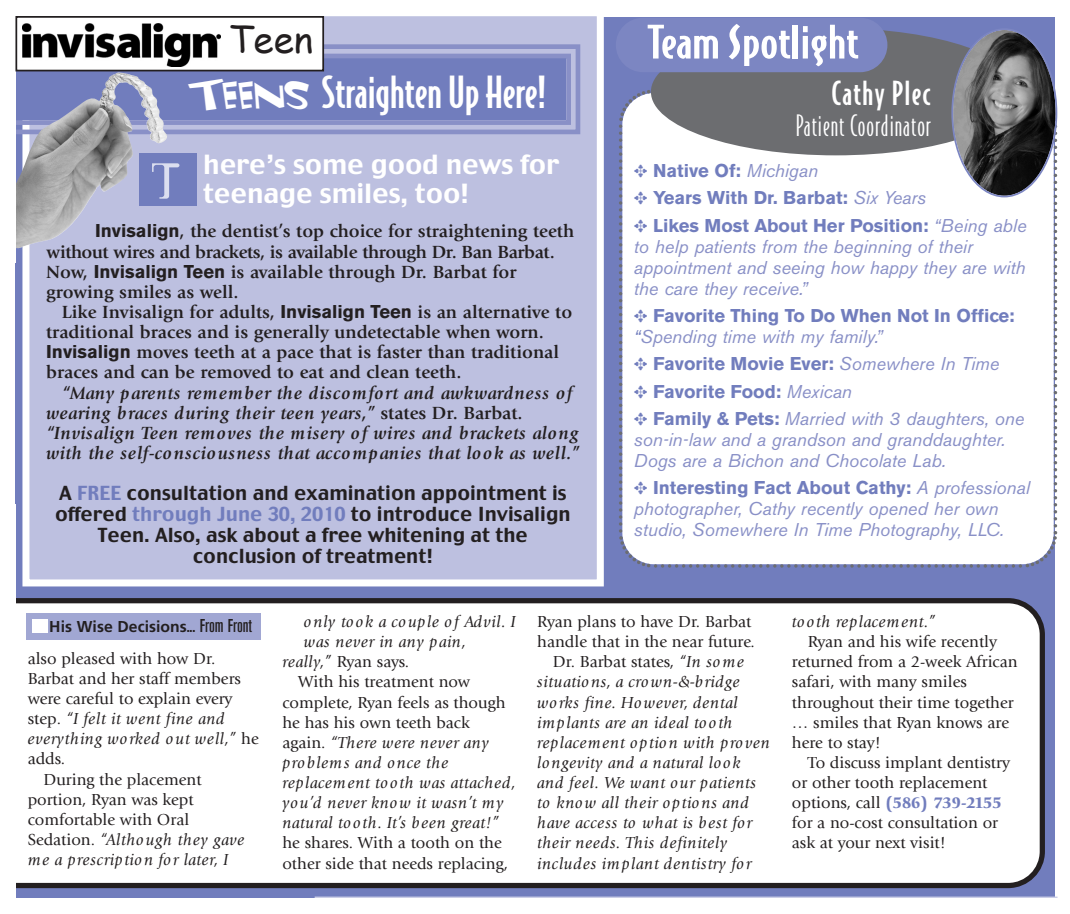
<style>
.page{position:relative;width:1070px;height:914px;background:#fff}
.page>*{position:absolute;margin:0;border:0;box-sizing:border-box;transform-origin:0 0}
.t1{font:49.7px "Dead History Roman";color:#dbdeef;scale:1.06 1}
.t2{font:43.75px "Bodega Sans Medium Oldstyle";color:#fff;scale:1.19 1}
.t3{font:500 42px "Bodega Sans";color:#fff}
.t4{font:36.75px "Comic Sans MS";color:#231f20}
.t5{font:500 31.5px "Bodega Sans";letter-spacing:.04em;color:#fff}
.t6{font:300 28px "Bodega Sans";letter-spacing:.035em;color:#fff}
.t7{font:26.25px/29.8px "Charcoal";letter-spacing:-.005em;color:#fff}
.t8{font:19.25px/21px "Charcoal";color:#231f20;text-align:center}
.t9{font:700 18.38px/20.1px "Giovanni";color:#231f20}
.t10{font:italic 18.38px/21px "Akzidenz Grotesk BE";color:#8990c7}
.t11{font:italic 700 18.38px/20.1px "Giovanni";letter-spacing:.055em;color:#231f20}
.t12{font:700 18.38px/27.3px "Akzidenz Grotesk BE";color:#717dbd}
.t13{font:16.62px/20.1px "Giovanni";color:#231f20}
.t14{font:italic 16.62px "Giovanni";letter-spacing:.055em;color:#231f20}
.t15{font:italic 16.62px "Giovanni";letter-spacing:.035em;color:#231f20}
.t16{font:italic 16.62px "Giovanni";letter-spacing:.03em;color:#231f20}
.t17{font:italic 16.62px "Giovanni";letter-spacing:.02em;color:#231f20}
.t18{font:16.62px "Giovanni";letter-spacing:-.02em;color:#231f20}
.t19{font:700 15.75px "Frutiger";color:#231f20}
.s1{font-family:"Funhouse";font-weight:400;font-size:38.5px}
.s2{font-family:"Akzidenz Grotesk BE"}
.s3{font-style:normal}
.s4{color:#717dbd}
.s5{font-weight:400;font-style:italic;color:#8990c7}
.s6{font-weight:400;font-style:italic}
.s7{font-weight:700;font-style:normal;color:#717dbd}
.s8{font-family:"Akzidenz Grotesk BE";font-stretch:condensed}
.s9{font-family:"Akzidenz Grotesk BE";font-weight:500;font-stretch:condensed;font-size:18.38px}
.s10{font-style:italic}
.s11{font-weight:900;color:#717dbd}
</style>
<div class="page">
<div style="left:15px;top:17px;width:1040px;height:882px;background:#717dbd"></div>
<hr style="left:315px;top:896px;width:742px;height:2px;background:#cbcee7">
<div style="left:0;top:898px;width:1069px;height:16px;background:#fff"></div>
<div style="left:29px;top:16px;width:568px;height:563px;background:#bdc0e0"></div>
<div style="left:22px;top:9px;width:582px;height:577px;border:7px solid #fff"></div>
<div style="left:616px;top:18px;width:271px;height:54px;background:#7c86c2;border-radius:27px"></div>
<svg style="left:619px;top:29px;width:439px;height:539px;background:#dadbe0"></svg>
<svg style="left:15px;top:44px;width:565px;height:90px"></svg>
<svg style="left:15px;top:54px;width:556px;height:71px;background:#747fbd"></svg>
<div style="left:16px;top:17px;width:307px;height:54px;background:#fff"></div>
<img style="left:23px;top:23px;width:198px;height:43px">
<div style="left:15px;top:16px;width:309px;height:55px;border:2px solid #231f20"></div>
<img style="left:16px;top:72px;width:152px;height:176px">
<div style="left:139px;top:153px;width:57px;height:52px;background:#717dbd"></div>
<div style="left:16px;top:598px;width:1028px;height:290px;background:#fff"></div>
<div style="left:0;top:504px;width:16px;height:410px;background:#fff"></div>
<div style="left:26px;top:613px;width:234px;height:26px;background:#a1a7d3"></div>
<div style="left:32px;top:619px;width:16px;height:14px;background:#fff"></div>
<h3 class="t4" style="left:228px;top:13px;width:86px">Teen</h3>
<h3 class="t3" style="left:185px;top:69px;width:362px"><span class="s1">Teens</span> Straighten Up Here!</h3>
<h3 class="t7" style="left:203px;top:151px;width:357px">here’s some good news for teenage smiles, too!</h3>
<p class="t9" style="left:46px;top:223px;width:529px;text-indent:49px"><span class="s2">Invisalign</span>, the dentist’s top choice for straightening teeth without wires and brackets, is available through Dr. Ban Barbat.<br>Now, <span class="s2">Invisalign Teen</span> is available through Dr. Barbat for growing smiles as well.</p>
<p class="t9" style="left:46px;top:303px;width:527px;text-indent:16px">Like Invisalign for adults, <span class="s2">Invisalign Teen</span> is an alternative to traditional braces and is generally undetectable when worn.<br><span class="s2">Invisalign</span> moves teeth at a pace that is faster than traditional braces and can be removed to eat and clean teeth.</p>
<p class="t11" style="left:46px;top:384px;width:535px;text-indent:16px">“Many parents remember the discomfort and awkwardness of wearing braces during their teen years,” <span class="s3">states Dr. Barbat. </span>“Invisalign Teen removes the misery of wires and brackets along with the self-consciousness that accompanies that look as well.”</p>
<p class="t8" style="left:55px;top:484px;width:517px">A <span class="s4">FREE</span> consultation and examination appointment is offered <span class="s4">through June 30, 2010</span> to introduce Invisalign Teen. Also, ask about a free whitening at the conclusion of treatment!</p>
<h1 class="t1" style="left:152px;top:152px;width:28px">T</h1>
<h2 class="t2" style="left:647px;top:18px;width:179px">Team Spotlight</h2>
<h3 class="t5" style="left:831px;top:75px;width:101px">Cathy Plec</h3>
<h3 class="t6" style="left:795px;top:110px;width:136px">Patient Coordinator</h3>
<p class="t12" style="left:634px;top:158px;width:394px">✥ Native Of: <span class="s5">Michigan<br></span>✥ Years With Dr. Barbat: <span class="s5">Six Years<br></span>✥ Likes Most About Her Position: <span class="s5">“Being able</span></p>
<p class="t10" style="left:634px;top:238px;width:393px">to help patients from the beginning of their appointment and seeing how happy they are with the care they receive.”</p>
<p class="t12" style="left:634px;top:306px;width:382px;line-height:21px">✥ Favorite Thing To Do When Not In Office: <span class="s6">“</span><span class="s5">Spending time with my family.”</span></p>
<p class="t10" style="left:634px;top:352px;width:392px;line-height:27.3px"><span class="s4">✥</span> <span class="s7">Favorite Movie Ever:</span> Somewhere In Time<br><span class="s4">✥</span> <span class="s7">Favorite Food:</span> Mexican<br><span class="s4">✥</span> <span class="s7">Family &amp; Pets:</span> Married with 3 daughters, one</p>
<p class="t10" style="left:634px;top:431px;width:373px">son-in-law and a grandson and granddaughter.<br>Dogs are a Bichon and Chocolate Lab.</p>
<p class="t10" style="left:634px;top:479px;width:397px"><span class="s4">✥</span> <span class="s7">Interesting Fact About Cathy:</span> A professional photographer, Cathy recently opened her own studio, Somewhere In Time Photography, LLC.</p>
<p class="t19" style="left:49px;top:619px;width:204px">His Wise Decisions<span class="s8">...</span> <span class="s9">From Front</span></p>
<p class="t13" style="left:28px;top:649px;width:189px">also pleased with how Dr.</p>
<p class="t13" style="left:28px;top:669px;width:215px">Barbat and her staff members</p>
<p class="t13" style="left:28px;top:689px;width:206px">were careful to explain every</p>
<p class="t14" style="left:28px;top:712px;width:198px"><span class="s3">step.</span> “I felt it went fine and</p>
<p class="t14" style="left:28px;top:732px;width:233px">everything worked out well,” <span class="s3">he</span></p>
<p class="t13" style="left:28px;top:750px;width:39px">adds.</p>
<p class="t13" style="left:43px;top:770px;width:160px">During the placement</p>
<p class="t13" style="left:28px;top:790px;width:167px">portion, Ryan was kept</p>
<p class="t13" style="left:28px;top:810px;width:163px">comfortable with Oral</p>
<p class="t15" style="left:28px;top:833px;width:218px"><span class="s3">Sedation.</span> “Altho ugh they gave</p>
<p class="t15" style="left:28px;top:853px;width:202px">me a prescription for later, I</p>
<p class="t14" style="left:304px;top:615px;width:213px">only took a couple of Advil. I</p>
<p class="t14" style="left:304px;top:635px;width:164px">was never in any pain,</p>
<p class="t18" style="left:282px;top:655px;width:128px"><span class="s10">really,”</span> Ryan says.</p>
<p class="t13" style="left:298px;top:673px;width:173px">With his treatment now</p>
<p class="t13" style="left:282px;top:693px;width:225px">complete, Ryan feels as though</p>
<p class="t13" style="left:282px;top:713px;width:189px">he has his own teeth back</p>
<p class="t14" style="left:282px;top:735px;width:208px"><span class="s3">again.</span> “There were never any</p>
<p class="t14" style="left:282px;top:756px;width:167px">problems and once the</p>
<p class="t15" style="left:282px;top:776px;width:235px">replacement tooth was attached,</p>
<p class="t14" style="left:282px;top:796px;width:222px">you’d never know it wasn’t my</p>
<p class="t16" style="left:282px;top:816px;width:218px">natural tooth. It’s been great!”</p>
<p class="t13" style="left:282px;top:834px;width:227px">he shares. With a tooth on the other side that needs replacing,</p>
<p class="t13" style="left:537px;top:612px;width:216px">Ryan plans to have Dr. Barbat</p>
<p class="t13" style="left:537px;top:633px;width:219px">handle that in the near future.</p>
<p class="t13" style="left:553px;top:653px;width:192px">Dr. Barbat states, <span class="s10">“In some</span></p>
<p class="t15" style="left:537px;top:675px;width:204px">situations, a crown-&amp;-bridge</p>
<p class="t14" style="left:537px;top:695px;width:202px">works fine. However, dental</p>
<p class="t17" style="left:537px;top:715px;width:196px">implants are an ideal tooth</p>
<p class="t14" style="left:537px;top:735px;width:234px">replacement option with proven</p>
<p class="t15" style="left:537px;top:756px;width:205px">longevity and a natural look</p>
<p class="t14" style="left:537px;top:776px;width:220px">and feel. We want our patients</p>
<p class="t14" style="left:537px;top:796px;width:213px">to know all their options and</p>
<p class="t14" style="left:537px;top:816px;width:217px">have access to what is best for</p>
<p class="t14" style="left:537px;top:836px;width:191px">their needs. This definitely</p>
<p class="t14" style="left:537px;top:856px;width:216px">includes implant dentistry for</p>
<p class="t14" style="left:792px;top:615px;width:145px">tooth replacement.”</p>
<p class="t13" style="left:792px;top:633px;width:227px;text-indent:16px">Ryan and his wife recently returned from a 2-week African safari, with many smiles throughout their time together … smiles that Ryan knows are here to stay!</p>
<p class="t13" style="left:792px;top:753px;width:220px;text-indent:16px">To discuss implant dentistry or other tooth replacement options, call <span class="s11">(586) 739-2155 </span>for a no-cost consultation or ask at your next visit!</p>
</div>
